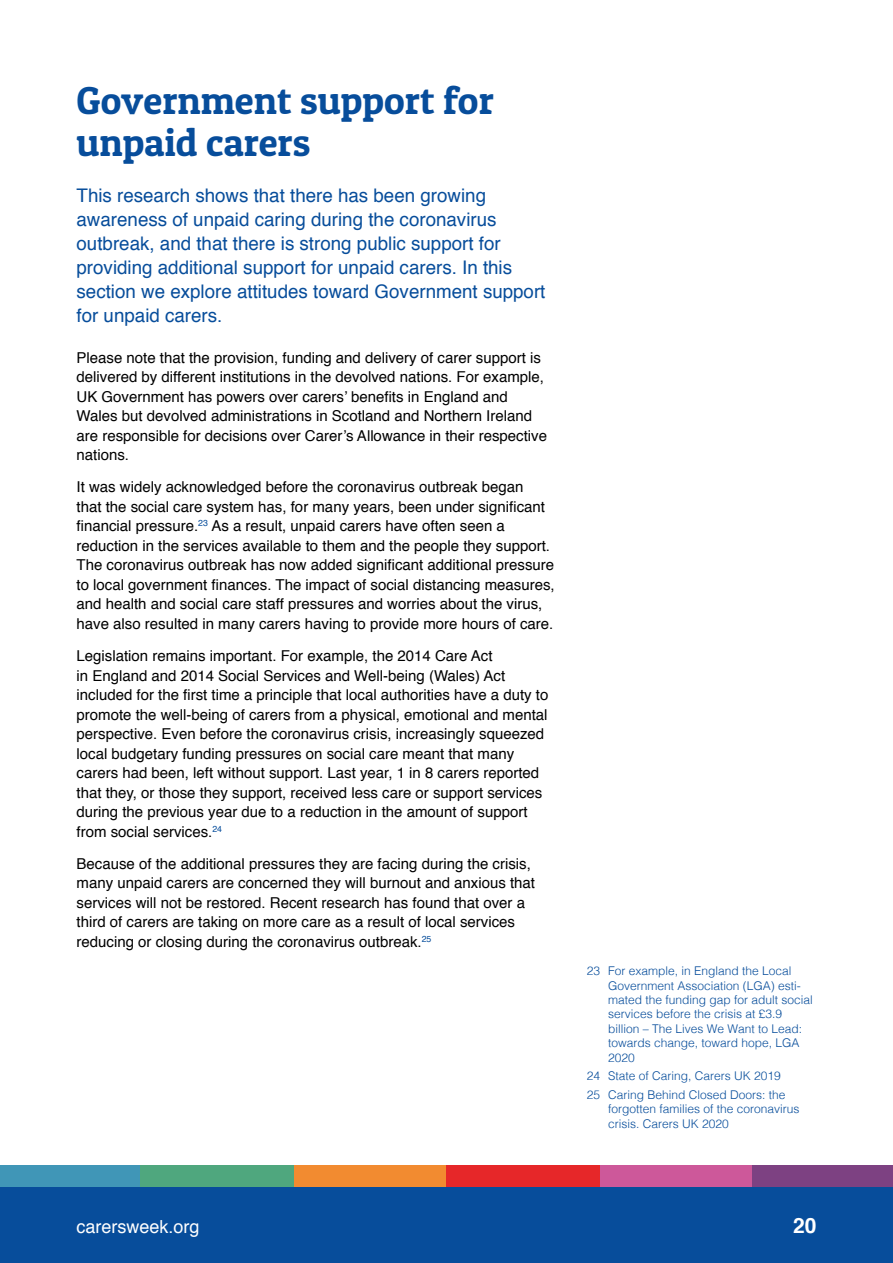
<style>
.page{position:relative;width:893px;height:1263px;background:#fff}
.page>*{position:absolute;margin:0;border:0;box-sizing:border-box;transform-origin:0 0}
.t1{font:39px/42px "Patua One";color:#074d9b}
.t2{font:700 21px "Helvetica";color:#fff}
.t3{font:18.75px/24px "Helvetica";color:#074d9b}
.t4{font:18px "Helvetica";color:#fff}
.t5{font:15px/19.5px "Helvetica";color:#000}
.t6{font:300 12px/14.4px "Helvetica";color:#074d9b}
</style>
<div class="page">
<div style="left:0;top:1187px;width:893px;height:76px;background:#074d9b"></div>
<div style="left:0;top:1165px;width:140px;height:22px;background:#4096b7"></div>
<div style="left:294px;top:1165px;width:153px;height:22px;background:#f28b30"></div>
<div style="left:600px;top:1165px;width:153px;height:22px;background:#cd589a"></div>
<div style="left:140px;top:1165px;width:153px;height:22px;background:#4fa77e"></div>
<div style="left:447px;top:1165px;width:153px;height:22px;background:#e62729"></div>
<div style="left:753px;top:1165px;width:140px;height:22px;background:#7d4182"></div>
<h1 class="t1" style="left:77px;top:79px;width:419px">Government support for unpaid carers</h1>
<p class="t3" style="left:77px;top:184px;width:470px">This research shows that there has been growing awareness of unpaid caring during the coronavirus outbreak, and that there is strong public support for providing additional support for unpaid carers. In this section we explore attitudes toward Government support for unpaid carers.</p>
<p class="t5" style="left:77px;top:348px;width:472px">Please note that the provision, funding and delivery of carer support is delivered by different institutions in the devolved nations. For example, UK Government has powers over carers’ benefits in England and Wales but devolved administrations in Scotland and Northern Ireland are responsible for decisions over Carer’s Allowance in their respective nations.</p>
<p class="t5" style="left:77px;top:478px;width:480px">It was widely acknowledged before the coronavirus outbreak began<br>that the social care system has, for many years, been under significant financial pressure.<sup>23</sup> As a result, unpaid carers have often seen a reduction in the services available to them and the people they support.<br>The coronavirus outbreak has now added significant additional pressure to local government finances. The impact of social distancing measures, and health and social care staff pressures and worries about the virus, have also resulted in many carers having to provide more hours of care.</p>
<p class="t5" style="left:77px;top:646px;width:473px">Legislation remains important. For example, the 2014 Care Act<br>in England and 2014 Social Services and Well-being (Wales) Act included for the first time a principle that local authorities have a duty to promote the well-being of carers from a physical, emotional and mental perspective. Even before the coronavirus crisis, increasingly squeezed local budgetary funding pressures on social care meant that many carers had been, left without support. Last year, 1 in 8 carers reported that they, or those they support, received less care or support services during the previous year due to a reduction in the amount of support from social services.<sup>24</sup></p>
<p class="t5" style="left:77px;top:854px;width:460px">Because of the additional pressures they are facing during the crisis, many unpaid carers are concerned they will burnout and anxious that services will not be restored. Recent research has found that over a third of carers are taking on more care as a result of local services reducing or closing during the coronavirus outbreak.<sup>25</sup></p>
<p class="t6" style="left:608px;top:963px;width:206px;text-indent:-21px">23 For example, in England the Local<br>Government Association (LGA) esti&shy;mated the funding gap for adult social services before the crisis at £3.9 billion – The Lives We Want to Lead: towards change, toward hope, LGA<br>2020</p>
<p class="t6" style="left:587px;top:1066px;width:200px;line-height:18.6px">24 State of Caring, Carers UK 2019<br>25 Caring Behind Closed Doors: the</p>
<p class="t6" style="left:608px;top:1101px;width:193px">forgotten families of the coronavirus crisis. Carers UK 2020</p>
<p class="t4" style="left:77px;top:1212px;width:125px">carersweek.org</p>
<h2 class="t2" style="left:793px;top:1208px;width:25px">20</h2>
</div>
